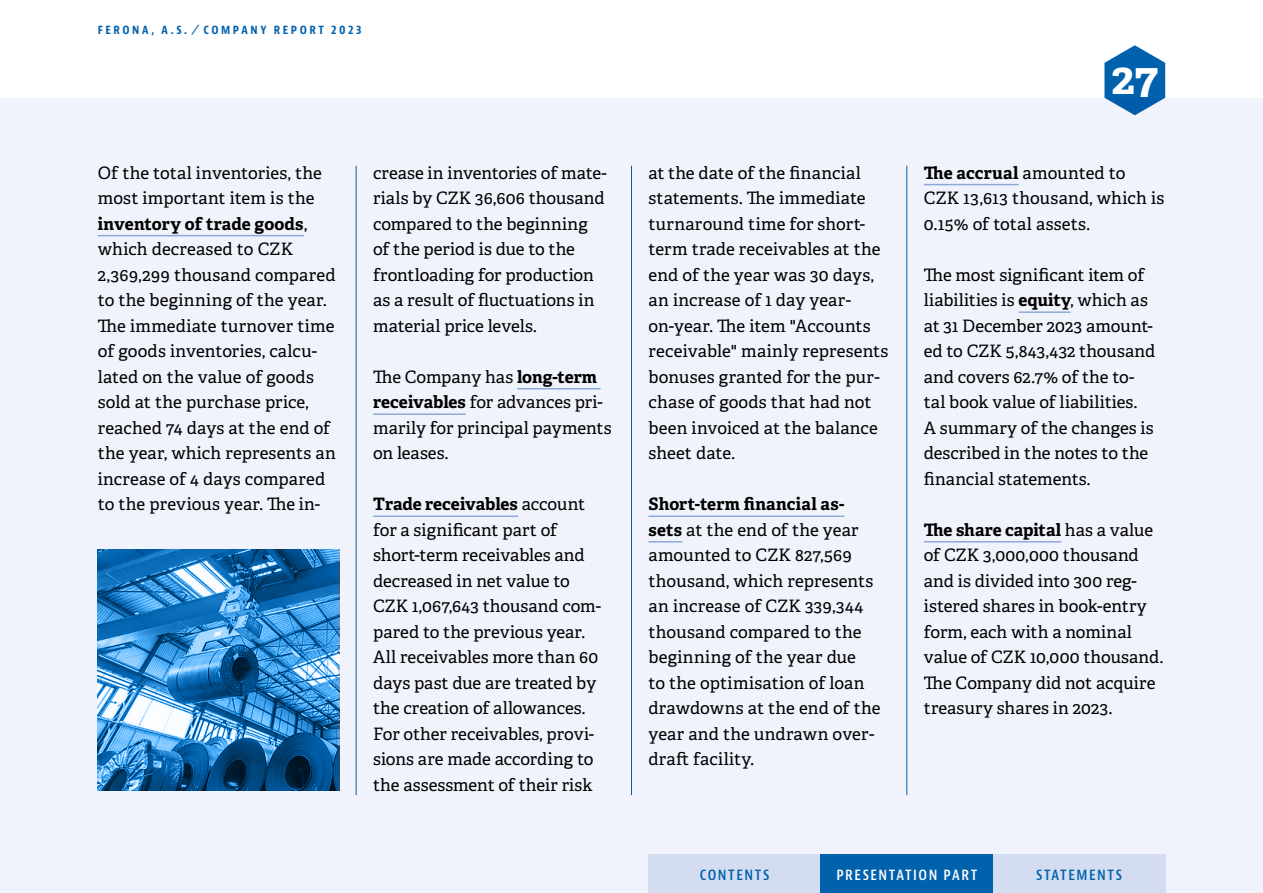
<style>
.page{position:relative;width:1263px;height:893px;background:#fff}
.page>*{position:absolute;margin:0;border:0;box-sizing:border-box;transform-origin:0 0}
.t1{font:700 45px "Adelle";color:#fff}
.t2{font:17.1px/25.5px "Adelle";letter-spacing:.005em;color:#000}
.t3{font:600 condensed 15px "Bernina Sans";letter-spacing:.1em;color:#0061ad}
.t4{font:600 condensed 15px "Bernina Sans";letter-spacing:.1em;color:#fff}
.t5{font:700 condensed 12px "Bernina Sans";letter-spacing:.21em;color:#0061ad}
.s1{font-weight:700}
</style>
<div class="page">
<div style="left:0;top:98px;width:1263px;height:795px;background:#f0f3fb"></div>
<svg style="left:1104px;top:45px;width:61px;height:70px"></svg>
<div style="left:648px;top:855px;width:173px;height:38px;background:#d3dcf1"></div>
<div style="left:821px;top:855px;width:172px;height:38px;background:#0061ad"></div>
<div style="left:993px;top:855px;width:172px;height:38px;background:#d3dcf1"></div>
<hr style="left:98px;top:235px;width:206px;height:1px;background:#8ca9d8">
<hr style="left:517px;top:388px;width:84px;height:1px;background:#8ca9d8">
<hr style="left:373px;top:413px;width:93px;height:2px;background:#8ca9d8">
<hr style="left:373px;top:515px;width:145px;height:2px;background:#8ca9d8">
<hr style="left:648px;top:515px;width:196px;height:2px;background:#8ca9d8">
<hr style="left:648px;top:541px;width:34px;height:1px;background:#8ca9d8">
<hr style="left:924px;top:184px;width:95px;height:1px;background:#8ca9d8">
<hr style="left:1018px;top:311px;width:52px;height:2px;background:#8ca9d8">
<hr style="left:924px;top:541px;width:137px;height:1px;background:#8ca9d8">
<hr style="left:356px;top:166px;width:1px;height:629px;background:#0061ad">
<hr style="left:631px;top:166px;width:1px;height:629px;background:#0061ad">
<hr style="left:906px;top:166px;width:1px;height:629px;background:#0061ad">
<img style="left:98px;top:550px;width:241px;height:241px">
<p class="t5" style="left:98px;top:23px;width:265px">FERONA, A.S. ⁄ COMPANY REPORT 2023</p>
<p class="t2" style="left:98px;top:160px;width:239px">Of the total inventories, the most important item is the <span class="s1">inventory of trade goods</span>, which decreased to CZK<br>2,369,299 thousand compared to the beginning of the year.<br>The immediate turnover time of goods inventories, calcu&shy;lated on the value of goods sold at the purchase price, reached 74 days at the end of the year, which represents an increase of 4 days compared to the previous year. The in-</p>
<p class="t2" style="left:373px;top:160px;width:235px">crease in inventories of mate&shy;rials by CZK 36,606 thousand compared to the beginning of the period is due to the frontloading for production as a result of fluctuations in material price levels.</p>
<p class="t2" style="left:373px;top:364px;width:240px">The Company has <span class="s1">long-term receivables</span> for advances pri&shy;marily for principal payments on leases.</p>
<p class="t2" style="left:373px;top:492px;width:229px"><span class="s1">Trade receivables</span> account for a significant part of short-term receivables and decreased in net value to<br>CZK 1,067,643 thousand com&shy;pared to the previous year.<br>All receivables more than 60 days past due are treated by the creation of allowances.<br>For other receivables, provi&shy;sions are made according to the assessment of their risk</p>
<p class="t2" style="left:648px;top:160px;width:241px">at the date of the financial statements. The immediate turnaround time for short&shy;term trade receivables at the end of the year was 30 days, an increase of 1 day year&shy;on-year. The item "Accounts receivable" mainly represents bonuses granted for the pur&shy;chase of goods that had not been invoiced at the balance sheet date.</p>
<p class="t2" style="left:648px;top:492px;width:233px"><span class="s1">Short-term financial as&shy;sets</span> at the end of the year amounted to CZK 827,569 thousand, which represents an increase of CZK 339,344 thousand compared to the beginning of the year due<br>to the optimisation of loan drawdowns at the end of the year and the undrawn over&shy;draft facility.</p>
<h1 class="t1" style="left:1111px;top:49px;width:48px">27</h1>
<p class="t2" style="left:924px;top:160px;width:242px"><span class="s1">The accrual</span> amounted to<br>CZK 13,613 thousand, which is<br>0.15% of total assets.</p>
<p class="t2" style="left:924px;top:262px;width:233px">The most significant item of liabilities is <span class="s1">equity</span>, which as at 31 December 2023 amount&shy;ed to CZK 5,843,432 thousand and covers 62.7% of the to&shy;tal book value of liabilities.<br>A summary of the changes is described in the notes to the financial statements.</p>
<p class="t2" style="left:924px;top:517px;width:241px"><span class="s1">The share capital</span> has a value of CZK 3,000,000 thousand and is divided into 300 reg&shy;istered shares in book-entry form, each with a nominal value of CZK 10,000 thousand.<br>The Company did not acquire treasury shares in 2023.</p>
<p class="t3" style="left:700px;top:865px;width:71px">CONTENTS</p>
<p class="t4" style="left:836px;top:865px;width:142px">PRESENTATION PART</p>
<p class="t3" style="left:1036px;top:865px;width:87px">STATEMENTS</p>
</div>
